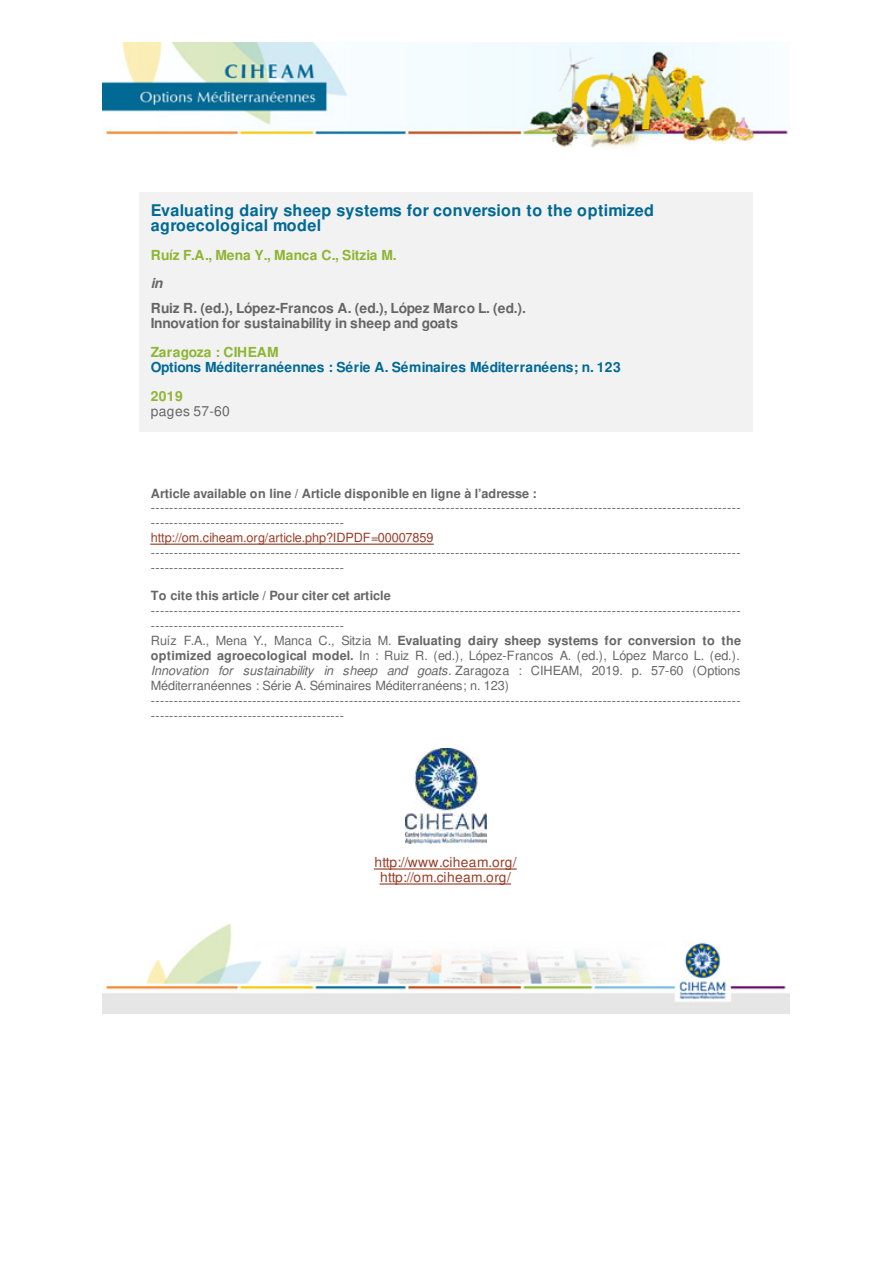
<style>
.page{position:relative;width:893px;height:1263px;background:#fff}
.page>*{position:absolute;margin:0;border:0;box-sizing:border-box;transform-origin:0 0}
.t1{font:700 16.2px/15px "Nimbus Sans";letter-spacing:.015em;color:#006994}
.t2{font:700 13.8px/15px "Nimbus Sans";letter-spacing:-.03em;color:#666}
.t3{font:700 13.8px "Nimbus Sans";color:#006994}
.t4{font:700 13.8px "Nimbus Sans";color:#8eb533}
.t5{font:13.8px/15px "Nimbus Sans";letter-spacing:.025em;color:#993b26;text-align:center}
.t6{font:13.8px "Nimbus Sans";letter-spacing:.025em;color:#666}
.t7{font:italic 700 13.8px "Nimbus Sans";color:#666}
.t8{font:12.6px/15px "Nimbus Sans";letter-spacing:-.01em;color:#666}
.t9{font:700 12.6px "Nimbus Sans";letter-spacing:-.005em;color:#666}
.t10{font:12.6px "Nimbus Sans";letter-spacing:-.01em;color:#993b26}
.s1{font-weight:700}
.s2{font-style:italic}
</style>
<div class="page">
<div style="left:139px;top:192px;width:613px;height:240px;background:#f2f2f2"></div>
<img style="left:102px;top:42px;width:686px;height:108px">
<hr style="left:151px;top:544px;width:282px;height:1px;background:#993b26">
<img style="left:405px;top:749px;width:81px;height:94px">
<hr style="left:374px;top:868px;width:142px;height:2px;background:#993b26">
<hr style="left:380px;top:883px;width:130px;height:2px;background:#993b26">
<img style="left:102px;top:923px;width:687px;height:91px">
<p class="t1" style="left:151px;top:205px;width:504px">Evaluating dairy sheep systems for conversion to the optimized agroecological model</p>
<p class="t4" style="left:151px;top:250px;width:247px">Ruíz F.A., Mena Y., Manca C., Sitzia M.</p>
<p class="t7" style="left:151px;top:275px;width:13px">in</p>
<p class="t2" style="left:151px;top:302px;width:376px">Ruiz R. (ed.), López-Francos A. (ed.), López Marco L. (ed.).<br>Innovation for sustainability in sheep and goats</p>
<p class="t4" style="left:151px;top:347px;width:129px">Zaragoza : CIHEAM</p>
<p class="t3" style="left:151px;top:362px;width:471px">Options Méditerranéennes : Série A. Séminaires Méditerranéens; n. 123</p>
<p class="t4" style="left:151px;top:390px;width:33px">2019</p>
<p class="t6" style="left:151px;top:406px;width:81px">pages 57-60</p>
<p class="t9" style="left:151px;top:488px;width:387px">Article available on line / Article disponible en ligne à l’adresse :</p>
<p class="t8" style="left:151px;top:502px;width:591px">-------------------------------------------------------------------------------------------------------------------------------- ------------------------------------------</p>
<p class="t10" style="left:151px;top:533px;width:284px">http://om.ciheam.org/article.php?IDPDF=00007859</p>
<p class="t8" style="left:151px;top:547px;width:591px">-------------------------------------------------------------------------------------------------------------------------------- ------------------------------------------</p>
<p class="t9" style="left:151px;top:591px;width:241px">To cite this article / Pour citer cet article</p>
<p class="t8" style="left:151px;top:604px;width:591px">-------------------------------------------------------------------------------------------------------------------------------- ------------------------------------------<br>Ruíz F.A., Mena Y., Manca C., Sitzia M. <span class="s1">Evaluating dairy sheep systems for conversion to the optimized agroecological model.</span> In : Ruiz R. (ed.), López-Francos A. (ed.), López Marco L. (ed.).<br><span class="s2">Innovation for sustainability in sheep and goats.</span> Zaragoza : CIHEAM, 2019. p. 57-60 (Options Méditerranéennes : Série A. Séminaires Méditerranéens; n. 123) -------------------------------------------------------------------------------------------------------------------------------- ------------------------------------------</p>
<p class="t5" style="left:374px;top:856px;width:144px">http://www.ciheam.org/ http://om.ciheam.org/</p>
</div>
